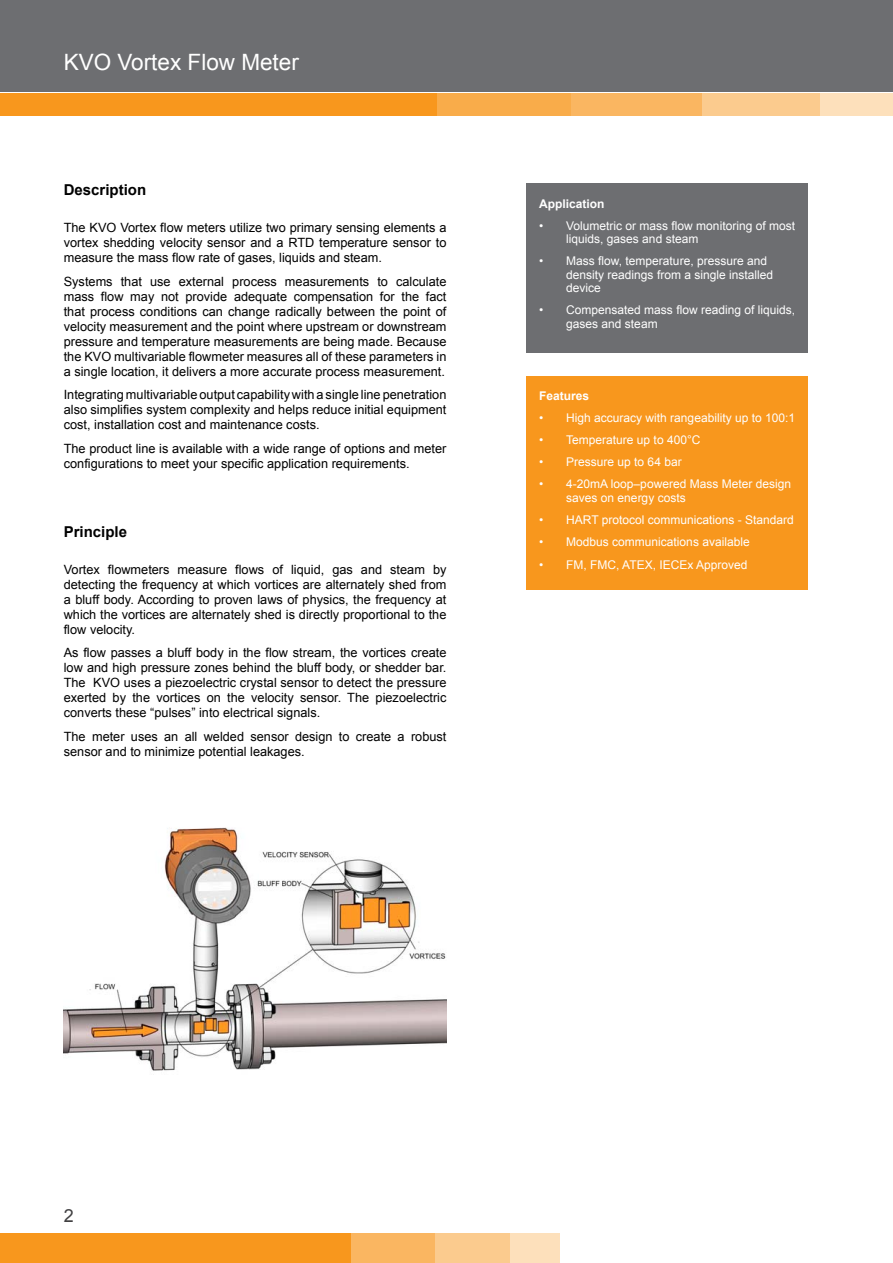
<style>
.page{position:relative;width:893px;height:1263px;background:#fff}
.page>*{position:absolute;margin:0;border:0;box-sizing:border-box;transform-origin:0 0}
.t1{font:22.5px "Arial";color:#fff}
.t2{font:18px "Arial";color:#414042}
.t3{font:700 15px "Arial";color:#000}
.t4{font:12.75px/15px "Arial";color:#000;text-align:justify}
.t5{font:12px/13.5px "Arial";color:#fff}
.t6{font:700 12px "Arial";color:#fff}
</style>
<div class="page">
<div style="left:0;top:0;width:893px;height:92px;background:#6d6e71"></div>
<div style="left:0;top:94px;width:893px;height:22px;background:#fde0bb"></div>
<div style="left:0;top:94px;width:819px;height:22px;background:#fbcb8e"></div>
<div style="left:0;top:94px;width:702px;height:22px;background:#fab661"></div>
<div style="left:0;top:94px;width:570px;height:22px;background:#f9ac4a"></div>
<div style="left:0;top:94px;width:437px;height:22px;background:#f8971d"></div>
<div style="left:0;top:1233px;width:559px;height:30px;background:#fde0bb"></div>
<div style="left:0;top:1233px;width:509px;height:30px;background:#fbcb8e"></div>
<div style="left:0;top:1233px;width:435px;height:30px;background:#fab661"></div>
<div style="left:0;top:1233px;width:351px;height:30px;background:#f8971d"></div>
<div style="left:526px;top:184px;width:282px;height:169px;background:#6d6e71"></div>
<div style="left:526px;top:376px;width:282px;height:214px;background:#f8971d"></div>
<img style="left:64px;top:827px;width:382px;height:244px">
<h1 class="t1" style="left:64px;top:48px;width:237px">KVO Vortex Flow Meter</h1>
<p class="t3" style="left:64px;top:180px;width:84px">Description</p>
<p class="t4" style="left:64px;top:220px;width:384px">The KVO Vortex flow meters utilize two primary sensing elements a vortex shedding velocity sensor and a RTD temperature sensor to measure the mass flow rate of gases, liquids and steam.</p>
<p class="t4" style="left:64px;top:274px;width:384px">Systems that use external process measurements to calculate mass flow may not provide adequate compensation for the fact that process conditions can change radically between the point of velocity measurement and the point where upstream or downstream pressure and temperature measurements are being made. Because the KVO multivariable flowmeter measures all of these parameters in a single location, it delivers a more accurate process measurement.</p>
<p class="t4" style="left:64px;top:387px;width:384px">Integrating multivariable output capability with a single line penetration also simplifies system complexity and helps reduce initial equipment cost, installation cost and maintenance costs.</p>
<p class="t4" style="left:64px;top:441px;width:384px">The product line is available with a wide range of options and meter configurations to meet your specific application requirements.</p>
<p class="t3" style="left:64px;top:521px;width:65px">Principle</p>
<p class="t4" style="left:64px;top:562px;width:384px">Vortex flowmeters measure flows of liquid, gas and steam by detecting the frequency at which vortices are alternately shed from a bluff body. According to proven laws of physics, the frequency at which the vortices are alternately shed is directly proportional to the flow velocity.</p>
<p class="t4" style="left:64px;top:645px;width:384px">As flow passes a bluff body in the flow stream, the vortices create low and high pressure zones behind the bluff body, or shedder bar.<br>The KVO uses a piezoelectric crystal sensor to detect the pressure exerted by the vortices on the velocity sensor. The piezoelectric converts these “pulses” into electrical signals.</p>
<p class="t4" style="left:64px;top:729px;width:384px">The meter uses an all welded sensor design to create a robust sensor and to minimize potential leakages.</p>
<p class="t6" style="left:539px;top:196px;width:67px">Application</p>
<p class="t5" style="left:566px;top:219px;width:230px;text-indent:-27px">• Volumetric or mass flow monitoring of most liquids, gases and steam</p>
<p class="t5" style="left:566px;top:255px;width:208px;text-indent:-27px">• Mass flow, temperature, pressure and density readings from a single installed device</p>
<p class="t5" style="left:566px;top:304px;width:230px;text-indent:-27px">• Compensated mass flow reading of liquids, gases and steam</p>
<p class="t6" style="left:539px;top:388px;width:52px">Features</p>
<p class="t5" style="left:539px;top:411px;width:257px">• High accuracy with rangeability up to 100:1</p>
<p class="t5" style="left:539px;top:433px;width:163px">• Temperature up to 400°C</p>
<p class="t5" style="left:539px;top:455px;width:144px">• Pressure up to 64 bar</p>
<p class="t5" style="left:566px;top:477px;width:226px;text-indent:-27px">• 4-20mA loop–powered Mass Meter design saves on energy costs</p>
<p class="t5" style="left:539px;top:513px;width:256px">• HART protocol communications - Standard</p>
<p class="t5" style="left:539px;top:535px;width:212px">• Modbus communications available</p>
<p class="t5" style="left:539px;top:558px;width:210px">• FM, FMC, ATEX, IECEx Approved</p>
<h2 class="t2" style="left:64px;top:1204px;width:12px">2</h2>
</div>
